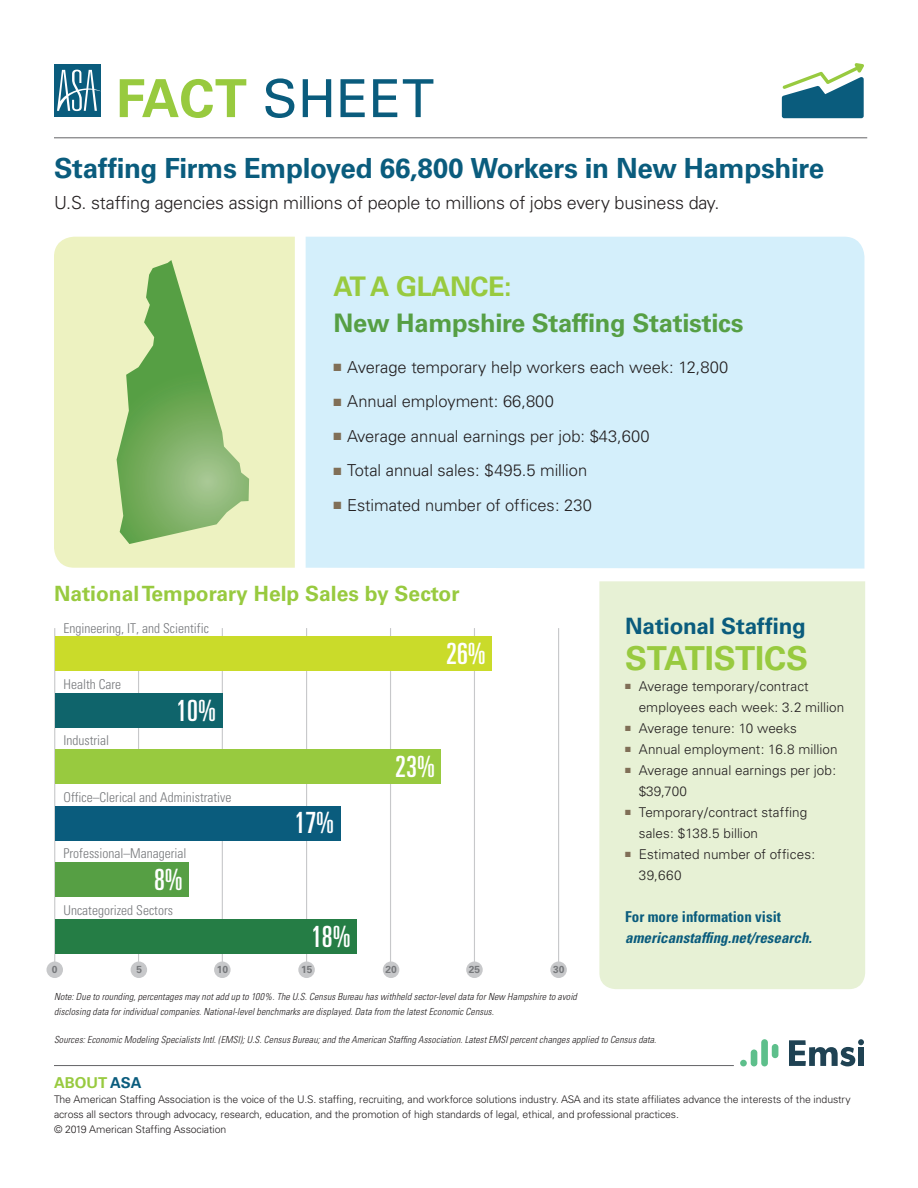
<style>
.page{position:relative;width:918px;height:1188px;background:#fff}
.page>*{position:absolute;margin:0;border:0;box-sizing:border-box;transform-origin:0 0}
.t1{font:52.5px "Univers";letter-spacing:.01em;color:#0a5c7d}
.t2{font:700 33px "Univers";letter-spacing:-.005em;color:#98ca3f}
.t3{font:ultra-condensed 29.25px "Univers";color:#fff}
._2019_Main_head{font:700 27.75px "Univers";letter-spacing:-.015em;color:#0a5c7d}
.At_a_glance_header{font:700 27px "Univers";letter-spacing:-.02em;color:#98ca3f}
.At_a_glance_header-2{font:700 25.5px "Univers";letter-spacing:-.01em;color:#569f44}
.t4{font:700 22.5px "Univers";letter-spacing:-.005em;color:#0a5c7d}
.Chart_Header{font:700 21px "Univers";color:#98ca3f}
.Final_Intro_copy{font:300 18px "Univers";letter-spacing:-.01em;color:#231f20}
.Bullets{font:300 16.5px "Univers";letter-spacing:-.005em;color:#231f20}
.t5{font:italic 700 condensed 15px "Univers";color:#0a5c7d}
.t6{font:700 condensed 15px "Univers";color:#0a5c7d}
.t7{font:700 15px "Univers";color:#98ca3f}
.t8{font:300 13.5px/21px "Univers";letter-spacing:.005em;color:#231f20}
.t9{font:300 condensed 13.5px "Univers";color:#76787b}
.t10{font:300 10.5px/15px "Univers";letter-spacing:-.01em;color:#231f20}
.t11{font:700 10.2px "Univers";color:#76787b}
.t12{font:italic 300 condensed 9.75px/15px "Univers";letter-spacing:.015em;color:#231f20}
.s1{font-weight:700;color:#98ca3f}
.s2{color:#806f57}
.s3{color:#0a5c7d}
</style>
<div class="page">
<div style="left:599px;top:581px;width:266px;height:408px;background:#e7f1d5"></div>
<hr style="left:54px;top:1065px;width:680px;height:1px;background:#636366">
<hr style="left:54px;top:138px;width:813px;height:1px;background:#636366">
<svg style="left:789px;top:1039px;width:75px;height:27px"></svg>
<div style="left:751px;top:1050px;width:6px;height:16px;background:#5dbf8b;border-radius:3px"></div>
<div style="left:761px;top:1039px;width:7px;height:27px;background:#5dbf8b;border-radius:3px"></div>
<div style="left:740px;top:1060px;width:7px;height:6px;background:#5dbf8b;border-radius:50%"></div>
<div style="left:772px;top:1044px;width:6px;height:14px;background:#5dbf8b;border-radius:3px"></div>
<div style="left:54px;top:64px;width:46px;height:53px;background:#0a5c7d"></div>
<svg style="left:57px;top:70px;width:44px;height:41px"></svg>
<svg style="left:782px;top:63px;width:82px;height:55px"></svg>
<div style="left:306px;top:237px;width:558px;height:332px;background:#d4effb"></div>
<div style="left:54px;top:237px;width:241px;height:331px;background:#edf2c1"></div>
<hr style="left:54px;top:628px;width:1px;height:336px;background:#c7c8ca">
<div style="left:46px;top:962px;width:17px;height:16px;background:#c7c8ca;border-radius:50%"></div>
<div style="left:131px;top:962px;width:16px;height:16px;background:#c7c8ca;border-radius:50%"></div>
<hr style="left:138px;top:639px;width:1px;height:112px;background:#c7c8ca">
<hr style="left:138px;top:926px;width:1px;height:37px;background:#c7c8ca">
<hr style="left:222px;top:628px;width:1px;height:123px;background:#c7c8ca">
<div style="left:214px;top:962px;width:17px;height:16px;background:#c7c8ca;border-radius:50%"></div>
<hr style="left:222px;top:837px;width:1px;height:127px;background:#c7c8ca">
<hr style="left:306px;top:628px;width:1px;height:336px;background:#c7c8ca">
<div style="left:298px;top:962px;width:17px;height:16px;background:#c7c8ca;border-radius:50%"></div>
<hr style="left:390px;top:628px;width:1px;height:336px;background:#c7c8ca">
<div style="left:383px;top:962px;width:16px;height:16px;background:#c7c8ca;border-radius:50%"></div>
<hr style="left:474px;top:628px;width:1px;height:336px;background:#c7c8ca">
<div style="left:466px;top:962px;width:17px;height:16px;background:#c7c8ca;border-radius:50%"></div>
<hr style="left:558px;top:628px;width:1px;height:336px;background:#c7c8ca">
<div style="left:550px;top:962px;width:17px;height:16px;background:#c7c8ca;border-radius:50%"></div>
<div style="left:55px;top:919px;width:302px;height:34px;background:#257d45"></div>
<div style="left:55px;top:862px;width:134px;height:35px;background:#569f44"></div>
<div style="left:55px;top:806px;width:285px;height:34px;background:#0a5c7d"></div>
<div style="left:55px;top:749px;width:386px;height:35px;background:#98ca3f"></div>
<div style="left:55px;top:693px;width:167px;height:34px;background:#0f646b"></div>
<div style="left:55px;top:636px;width:436px;height:35px;background:#cadb2a"></div>
<svg style="left:117px;top:260px;width:132px;height:284px;background:#a7c987"></svg>
<h1 class="t1" style="left:116px;top:67px;width:319px"><span class="s1">FACT</span> SHEET</h1>
<p class="_2019_Main_head" style="left:54px;top:152px;width:772px">Staffing Firms Employed 66,800 Workers in New Hampshire</p>
<p class="Final_Intro_copy" style="left:54px;top:191px;width:667px">U.S. staffing agencies assign millions of people to millions of jobs every business day.</p>
<p class="At_a_glance_header" style="left:334px;top:270px;width:179px">AT A GLANCE:</p>
<p class="At_a_glance_header-2" style="left:334px;top:308px;width:411px">New Hampshire Staffing Statistics</p>
<p class="Bullets" style="left:334px;top:357px;width:396px"><span class="s2">■</span> Average temporary help workers each week: 12,800</p>
<p class="Bullets" style="left:334px;top:392px;width:222px"><span class="s2">■</span> Annual employment: 66,800</p>
<p class="Bullets" style="left:334px;top:426px;width:318px"><span class="s2">■</span> Average annual earnings per job: $43,600</p>
<p class="Bullets" style="left:334px;top:461px;width:255px"><span class="s2">■</span> Total annual sales: $495.5 million</p>
<p class="Bullets" style="left:334px;top:495px;width:260px"><span class="s2">■</span> Estimated number of offices: 230</p>
<p class="Chart_Header" style="left:54px;top:582px;width:407px">National Temporary Help Sales by Sector</p>
<p class="t9" style="left:64px;top:620px;width:147px">Engineering, IT, and Scientific</p>
<p class="t9" style="left:64px;top:676px;width:59px">Health Care</p>
<p class="t9" style="left:64px;top:733px;width:47px">Industrial</p>
<p class="t3" style="left:176px;top:694px;width:41px">10%</p>
<p class="t9" style="left:64px;top:789px;width:169px">Office–Clerical and Administrative</p>
<p class="t9" style="left:64px;top:845px;width:124px">Professional–Managerial</p>
<p class="t3" style="left:154px;top:863px;width:30px">8%</p>
<p class="t9" style="left:64px;top:902px;width:111px">Uncategorized Sectors</p>
<p class="t3" style="left:295px;top:806px;width:41px">17%</p>
<p class="t3" style="left:311px;top:920px;width:41px">18%</p>
<p class="t3" style="left:446px;top:637px;width:41px">26%</p>
<p class="t3" style="left:395px;top:750px;width:41px">23%</p>
<p class="t11" style="left:52px;top:964px;width:7px">0</p>
<p class="t11" style="left:137px;top:964px;width:7px">5</p>
<p class="t11" style="left:217px;top:964px;width:13px">10</p>
<p class="t11" style="left:301px;top:964px;width:13px">15</p>
<p class="t11" style="left:385px;top:964px;width:13px">20</p>
<p class="t11" style="left:469px;top:964px;width:13px">25</p>
<p class="t11" style="left:553px;top:964px;width:13px">30</p>
<h3 class="t4" style="left:625px;top:613px;width:182px">National Staffing</h3>
<h2 class="t2" style="left:625px;top:639px;width:184px">STATISTICS</h2>
<h3 class="t8" style="left:639px;top:675px;width:207px;text-indent:-14px"><span class="s2">■</span> Average temporary/contract employees each week: 3.2 million</h3>
<h3 class="t8" style="left:625px;top:717px;width:173px"><span class="s2">■</span> Average tenure: 10 weeks</h3>
<h3 class="t8" style="left:625px;top:738px;width:214px"><span class="s2">■</span> Annual employment: 16.8 million</h3>
<h3 class="t8" style="left:639px;top:759px;width:199px;text-indent:-14px"><span class="s2">■</span> Average annual earnings per job: $39,700</h3>
<h3 class="t8" style="left:639px;top:801px;width:170px;text-indent:-14px"><span class="s2">■</span> Temporary/contract staffing sales: $138.5 billion</h3>
<h3 class="t8" style="left:639px;top:843px;width:178px;text-indent:-14px"><span class="s2">■</span> Estimated number of offices:<br>39,660</h3>
<h3 class="t6" style="left:625px;top:907px;width:157px">For more information visit</h3>
<h3 class="t5" style="left:625px;top:928px;width:188px">americanstaffing.net/research.</h3>
<p class="t12" style="left:54px;top:989px;width:524px">Note: Due to rounding, percentages may not add up to 100%. The U.S. Census Bureau has withheld sector-level data for New Hampshire to avoid disclosing data for individual companies. National-level benchmarks are displayed. Data from the latest Economic Census.</p>
<p class="t12" style="left:54px;top:1032px;width:604px">Sources: Economic Modeling Specialists Intl. (EMSI); U.S. Census Bureau; and the American Staffing Association. Latest EMSI percent changes applied to Census data.</p>
<h3 class="t7" style="left:54px;top:1074px;width:89px">ABOUT <span class="s3">ASA</span></h3>
<p class="t10" style="left:54px;top:1092px;width:798px">The American Staffing Association is the voice of the U.S. staffing, recruiting, and workforce solutions industry. ASA and its state affiliates advance the interests of the industry across all sectors through advocacy, research, education, and the promotion of high standards of legal, ethical, and professional practices.<br>© 2019 American Staffing Association</p>
</div>
